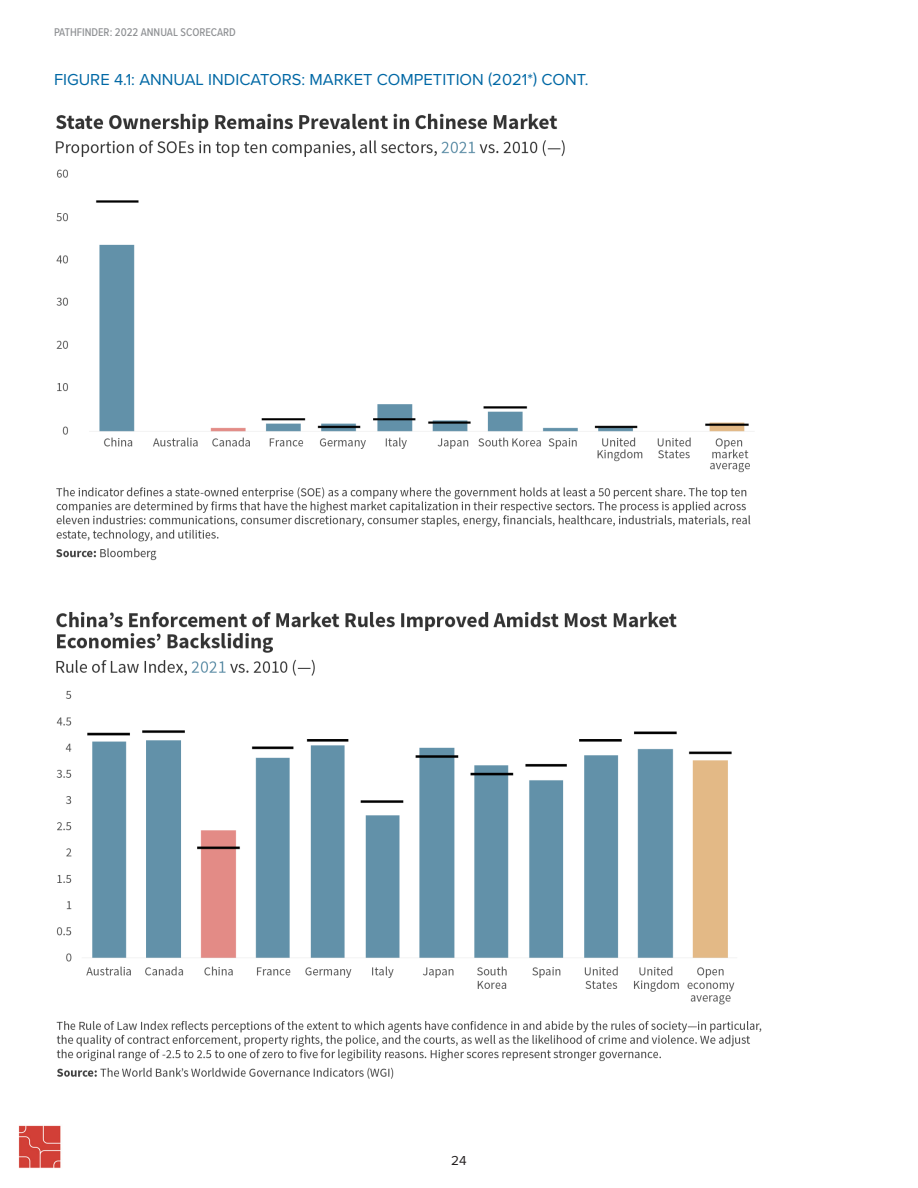
<style>
.page{position:relative;width:918px;height:1188px;background:#fff}
.page>*{position:absolute;margin:0;border:0;box-sizing:border-box;transform-origin:0 0}
.t1{font:16.5px "Proxima Nova";color:#0068a5}
.t2{font:13.5px "Proxima Nova";color:#231f20}
.t3{font:500 11.7px "Proxima Nova Cond";color:#8f9194}
</style>
<div class="page">
<img style="left:18px;top:1125px;width:43px;height:43px">
<img style="left:55px;top:113px;width:699px;height:448px">
<img style="left:56px;top:612px;width:706px;height:467px">
<p class="t3" style="left:54px;top:23px;width:183px">PATHFINDER: 2022 ANNUAL SCORECARD</p>
<p class="t1" style="left:54px;top:67px;width:536px">FIGURE 4.1: ANNUAL INDICATORS: MARKET COMPETITION (2021*) CONT.</p>
<p class="t2" style="left:451px;top:1150px;width:17px">24</p>
</div>
